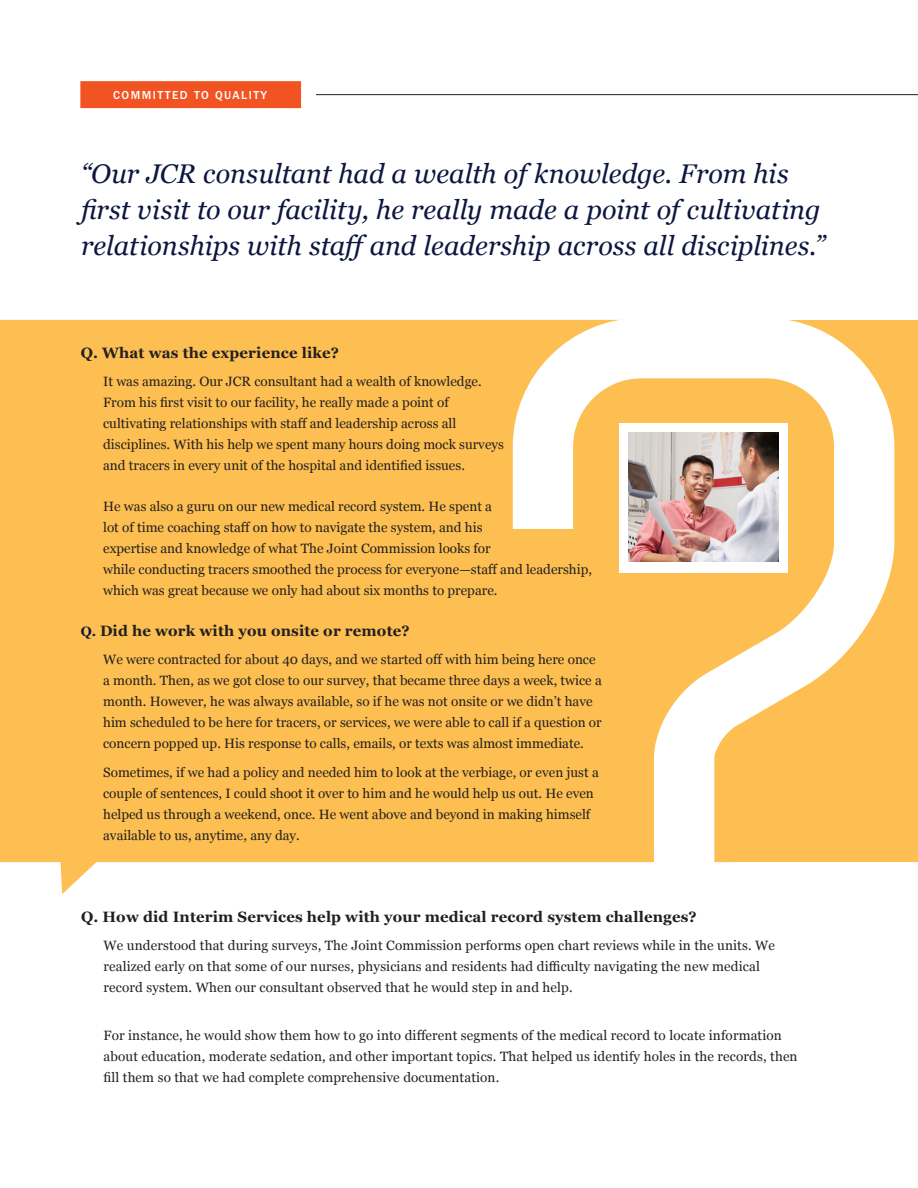
<style>
.page{position:relative;width:918px;height:1188px;background:#fff}
.page>*{position:absolute;margin:0;border:0;box-sizing:border-box;transform-origin:0 0}
.Large_Quote{font:italic 27px/36px "Georgia";color:#0c1640}
.QUESTION_BULLETS{font:700 15px "Georgia";letter-spacing:.01em;color:#231f20}
.Body_Copy{font:700 15px "Georgia";letter-spacing:.01em;color:#231f20}
.Body_Copy-2{font:13.5px/21px "Georgia";color:#231f20}
.Section_Title_-_Oran{font:500 12px "ITC Franklin Gothic Std";letter-spacing:.12em;color:#fff}
.s1{font-size:13.5px;color:#0c1640}
</style>
<div class="page">
<div style="left:0;top:320px;width:513px;height:574px;background:#fdbf51"></div>
<div style="left:710px;top:320px;width:208px;height:542px;background:#fdbf51"></div>
<hr style="left:80px;top:94px;width:838px;height:1px;background:#231f20">
<svg style="left:80px;top:81px;width:244px;height:28px;background:#f2693d"></svg>
<svg style="left:513px;top:319px;width:381px;height:544px;fill:#fdbf51"></svg>
<div style="left:619px;top:423px;width:169px;height:149px;background:#fff"></div>
<img style="left:629px;top:433px;width:149px;height:129px">
<p class="Section_Title_-_Oran" style="left:113px;top:88px;width:155px">COMMITTED TO QUALITY</p>
<p class="Large_Quote" style="left:81px;top:154px;width:746px">“Our JCR consultant had a wealth of knowledge. From his first visit to our facility, he really made a point of cultivating relationships with staff and leadership across all disciplines.”</p>
<p class="Body_Copy" style="left:81px;top:341px;width:260px">Q. What was the experience like?</p>
<p class="Body_Copy-2" style="left:103px;top:370px;width:402px">It was amazing. Our JCR consultant had a wealth of knowledge.<br>From his first visit to our facility, he really made a point of cultivating relationships with staff and leadership across all disciplines. With his help we spent many hours doing mock surveys and tracers in every unit of the hospital and identified issues.</p>
<p class="Body_Copy-2" style="left:103px;top:495px;width:490px">He was also a guru on our new medical record system. He spent a<br>lot of time coaching staff on how to navigate the system, and his<br>expertise and knowledge of what The Joint Commission looks for<br>while conducting tracers smoothed the process for everyone—staff and leadership, which was great because we only had about six months to prepare.</p>
<p class="QUESTION_BULLETS" style="left:81px;top:620px;width:331px"><span class="s1">Q.</span> Did he work with you onsite or remote?</p>
<p class="Body_Copy-2" style="left:103px;top:648px;width:500px">We were contracted for about 40 days, and we started off with him being here once a month. Then, as we got close to our survey, that became three days a week, twice a month. However, he was always available, so if he was not onsite or we didn’t have him scheduled to be here for tracers, or services, we were able to call if a question or concern popped up. His response to calls, emails, or texts was almost immediate.</p>
<p class="Body_Copy-2" style="left:103px;top:761px;width:497px">Sometimes, if we had a policy and needed him to look at the verbiage, or even just a couple of sentences, I could shoot it over to him and he would help us out. He even helped us through a weekend, once. He went above and beyond in making himself available to us, anytime, any day.</p>
<p class="QUESTION_BULLETS" style="left:81px;top:906px;width:617px">Q. How did Interim Services help with your medical record system challenges?</p>
<p class="Body_Copy-2" style="left:104px;top:934px;width:673px">We understood that during surveys, The Joint Commission performs open chart reviews while in the units. We realized early on that some of our nurses, physicians and residents had difficulty navigating the new medical record system. When our consultant observed that he would step in and help.</p>
<p class="Body_Copy-2" style="left:104px;top:1024px;width:696px">For instance, he would show them how to go into different segments of the medical record to locate information about education, moderate sedation, and other important topics. That helped us identify holes in the records, then fill them so that we had complete comprehensive documentation.</p>
</div>
